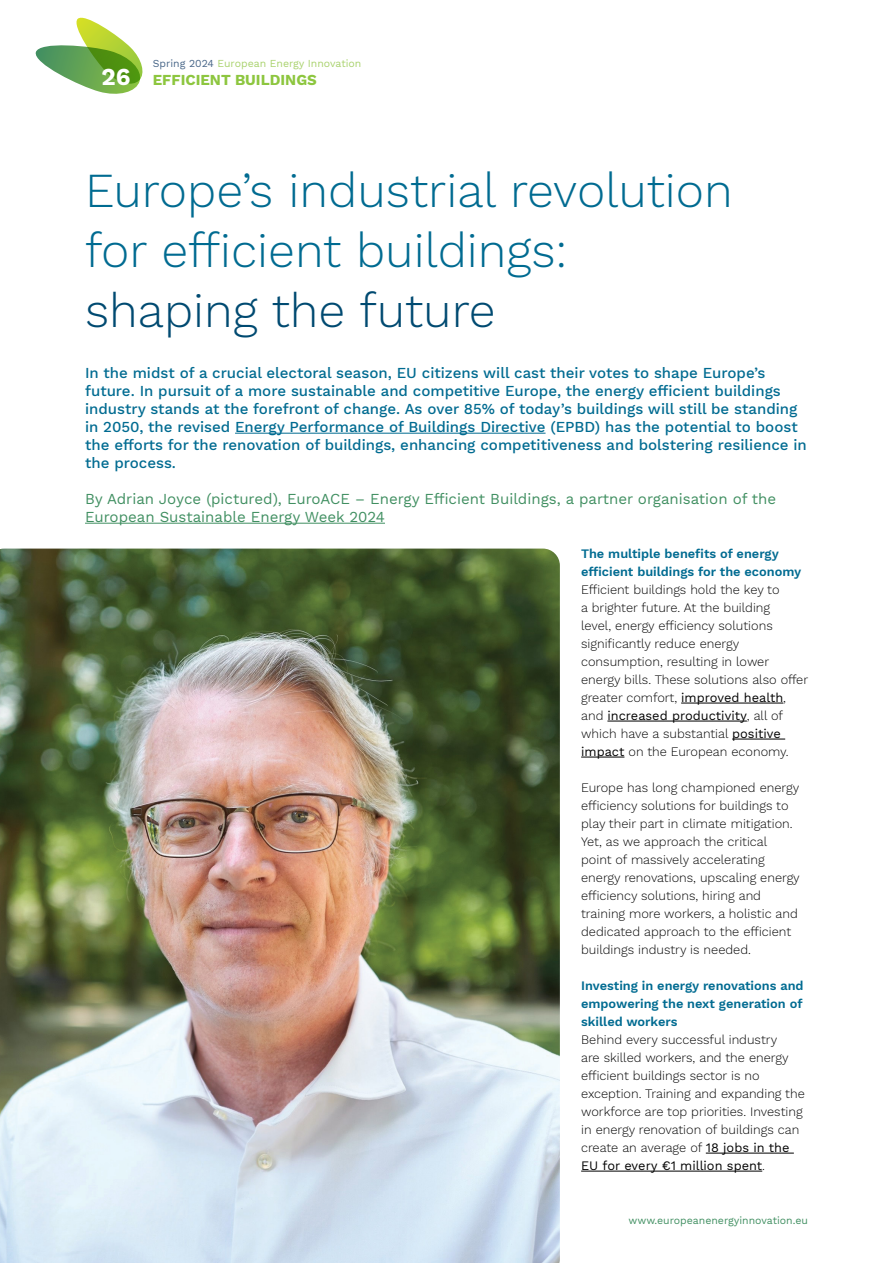
<style>
.page{position:relative;width:893px;height:1263px;background:#fff}
.page>*{position:absolute;margin:0;border:0;box-sizing:border-box;transform-origin:0 0}
.t1{font:300 48px/60px "Work Sans";color:#006b91}
.t2{font:300 48px "Work Sans";color:#004a71}
.t3{font:700 24px "Work Sans";color:#fff}
.t4{font:500 15px/18px "Work Sans";color:#006b91}
.t5{font:15px/18px "Work Sans";color:#408f61}
.t6{font:700 15px "Work Sans";color:#8dc63f}
.t7{font:300 12.75px/18px "Work Sans";color:#000}
.t8{font:600 12.75px/18px "Work Sans";color:#006b91}
.t9{font:10.5px "Work Sans";color:#a9d26d}
.t10{font:10.5px "Work Sans";color:#408f61}
.s1{color:#486688}
.s2{font-weight:400}
</style>
<div class="page">
<svg style="left:35px;top:17px;width:108px;height:77px"></svg>
<hr style="left:681px;top:703px;width:102px;height:1px;background:#000">
<hr style="left:607px;top:721px;width:140px;height:1px;background:#000">
<hr style="left:732px;top:739px;width:53px;height:1px;background:#000">
<hr style="left:581px;top:757px;width:43px;height:1px;background:#000">
<hr style="left:706px;top:1153px;width:88px;height:1px;background:#000">
<hr style="left:581px;top:1171px;width:181px;height:1px;background:#000">
<hr style="left:235px;top:433px;width:311px;height:1px;background:#006b91">
<hr style="left:85px;top:523px;width:300px;height:1px;background:#408f61">
<img style="left:0;top:549px;width:560px;height:714px">
<h2 class="t3" style="left:102px;top:63px;width:31px">26</h2>
<p class="t9" style="left:153px;top:57px;width:210px"><span class="s1">Spring 2024</span> European Energy Innovation</p>
<p class="t6" style="left:153px;top:71px;width:166px">EFFICIENT BUILDINGS</p>
<h1 class="t1" style="left:85px;top:162px;width:649px">Europe’s industrial revolution for efficient buildings:</h1>
<h1 class="t2" style="left:85px;top:282px;width:412px">shaping the future</h1>
<p class="t4" style="left:85px;top:365px;width:723px">In the midst of a crucial electoral season, EU citizens will cast their votes to shape Europe’s future. In pursuit of a more sustainable and competitive Europe, the energy efficient buildings industry stands at the forefront of change. As over 85% of today’s buildings will still be standing in 2050, the revised Energy Performance of Buildings Directive (EPBD) has the potential to boost the efforts for the renovation of buildings, enhancing competitiveness and bolstering resilience in the process.</p>
<p class="t5" style="left:85px;top:491px;width:693px">By Adrian Joyce (pictured), EuroACE – Energy Efficient Buildings, a partner organisation of the<br>European Sustainable Energy Week 2024</p>
<p class="t8" style="left:581px;top:545px;width:222px">The multiple benefits of energy efficient buildings for the economy</p>
<p class="t7" style="left:581px;top:581px;width:229px">Efficient buildings hold the key to<br>a brighter future. At the building<br>level, energy efficiency solutions significantly reduce energy consumption, resulting in lower energy bills. These solutions also offer greater comfort, <span class="s2">improved health</span>, and <span class="s2">increased productivity</span>, all of which have a substantial <span class="s2">positive impact</span> on the European economy.</p>
<p class="t7" style="left:581px;top:779px;width:220px">Europe has long championed energy efficiency solutions for buildings to play their part in climate mitigation.<br>Yet, as we approach the critical point of massively accelerating energy renovations, upscaling energy efficiency solutions, hiring and training more workers, a holistic and dedicated approach to the efficient buildings industry is needed.</p>
<p class="t8" style="left:581px;top:977px;width:224px;text-align:justify">Investing in energy renovations and empowering the next generation of skilled workers</p>
<p class="t7" style="left:581px;top:1031px;width:225px">Behind every successful industry<br>are skilled workers, and the energy efficient buildings sector is no exception. Training and expanding the workforce are top priorities. Investing in energy renovation of buildings can create an average of <span class="s2">18 jobs in the EU for every €1 million spent</span>.</p>
<p class="t10" style="left:628px;top:1214px;width:181px">www.europeanenergyinnovation.eu</p>
</div>
